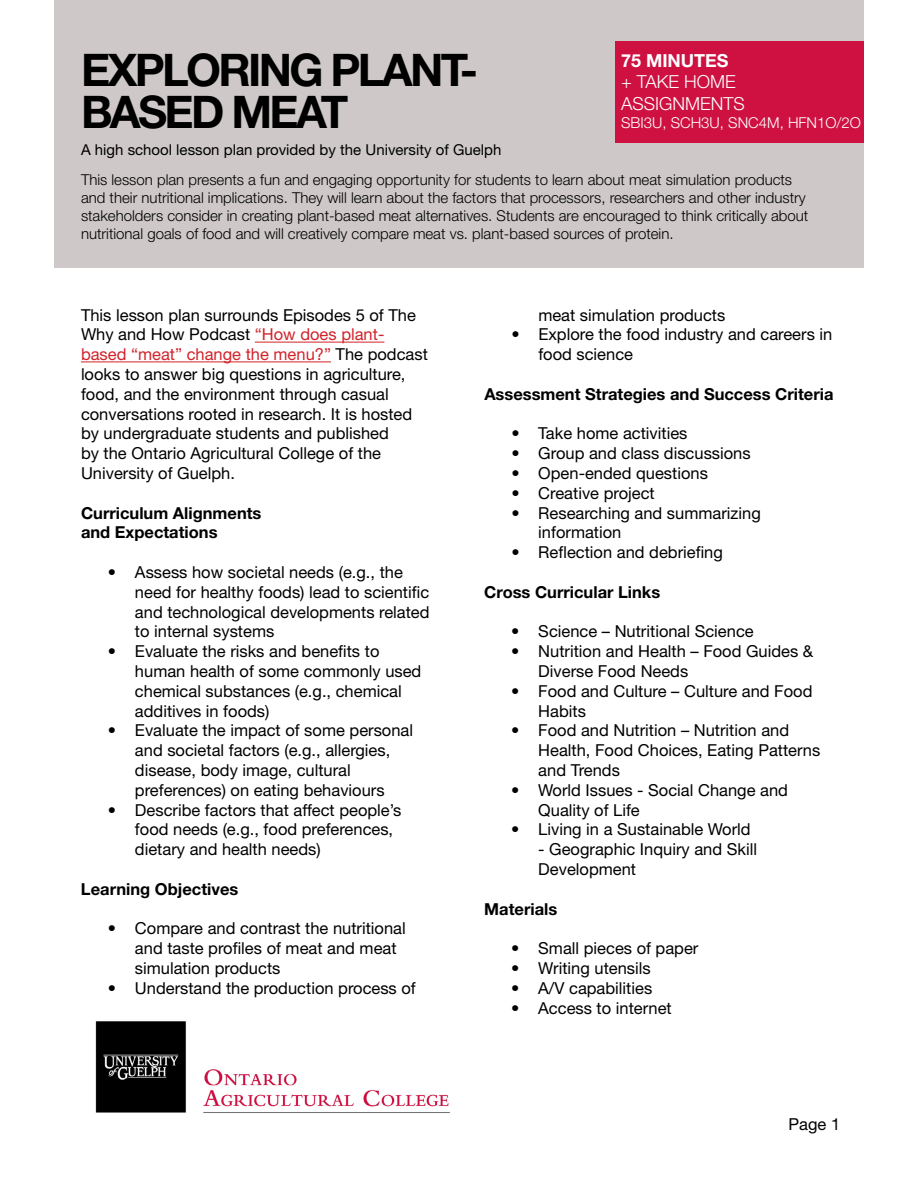
<style>
.page{position:relative;width:918px;height:1188px;background:#fff}
.page>*{position:absolute;margin:0;border:0;box-sizing:border-box;transform-origin:0 0}
.t1{font:700 45px/42px "Helvetica Neue LT Pro";letter-spacing:-.06em;color:#000}
.t2{font:300 18px/21.6px "Helvetica Neue LT Pro";color:#fff}
.t3{font:700 18px "Helvetica Neue LT Pro";color:#fff}
.t4{font:16.5px/19.8px "Helvetica Neue LT Pro";color:#000}
.t5{font:700 16.5px/19.8px "Helvetica Neue LT Pro";color:#000}
.t6{font:300 15px/18px "Helvetica Neue LT Pro";color:#000}
.t7{font:300 15px "Helvetica Neue LT Pro";color:#fff}
.s1{font-weight:400}
.s2{color:#d2232a}
</style>
<div class="page">
<div style="left:54px;top:0;width:810px;height:189px;background:#cec9c8"></div>
<div style="left:615px;top:42px;width:249px;height:101px;background:#ce1141"></div>
<div style="left:54px;top:158px;width:810px;height:110px;background:#cec9c8"></div>
<hr style="left:255px;top:342px;width:129px;height:1px;background:#d2232a">
<hr style="left:81px;top:361px;width:250px;height:1px;background:#d2232a">
<img style="left:95px;top:1021px;width:355px;height:92px">
<h1 class="t1" style="left:81px;top:48px;width:399px">EXPLORING PLANT-<br>BASED MEAT</h1>
<p class="t3" style="left:621px;top:49px;width:109px">75 MINUTES</p>
<p class="t2" style="left:621px;top:71px;width:125px">+ TAKE HOME<br>ASSIGNMENTS</p>
<p class="t7" style="left:621px;top:114px;width:242px">SBI3U, SCH3U, SNC4M, HFN1O/2O</p>
<p class="t6" style="left:81px;top:134px;width:713px;line-height:29.7px"><span class="s1">A high school lesson plan provided by the University of Guelph<br></span>This lesson plan presents a fun and engaging opportunity for students to learn about meat simulation products</p>
<p class="t6" style="left:81px;top:188px;width:729px">and their nutritional implications. They will learn about the factors that processors, researchers and other industry stakeholders consider in creating plant-based meat alternatives. Students are encouraged to think critically about nutritional goals of food and will creatively compare meat vs. plant-based sources of protein.</p>
<p class="t4" style="left:81px;top:304px;width:348px">This lesson plan surrounds Episodes 5 of The Why and How Podcast <span class="s2">“How does plant&shy;based “meat” change the menu?”</span> The podcast looks to answer big questions in agriculture, food, and the environment through casual conversations rooted in research. It is hosted by undergraduate students and published<br>by the Ontario Agricultural College of the University of Guelph.</p>
<h2 class="t5" style="left:81px;top:503px;width:182px">Curriculum Alignments and Expectations</h2>
<p class="t4" style="left:135px;top:562px;width:296px;text-indent:-27px">• Assess how societal needs (e.g., the need for healthy foods) lead to scientific and technological developments related to internal systems</p>
<p class="t4" style="left:135px;top:641px;width:288px;text-indent:-27px">• Evaluate the risks and benefits to human health of some commonly used chemical substances (e.g., chemical additives in foods)</p>
<p class="t4" style="left:135px;top:720px;width:280px;text-indent:-27px">• Evaluate the impact of some personal and societal factors (e.g., allergies, disease, body image, cultural preferences) on eating behaviours</p>
<p class="t4" style="left:135px;top:799px;width:268px;text-indent:-27px">• Describe factors that affect people’s food needs (e.g., food preferences, dietary and health needs)</p>
<h2 class="t5" style="left:81px;top:879px;width:159px">Learning Objectives</h2>
<p class="t4" style="left:135px;top:918px;width:272px;text-indent:-27px">• Compare and contrast the nutritional and taste profiles of meat and meat simulation products</p>
<p class="t4" style="left:108px;top:978px;width:309px">• Understand the production process of</p>
<p class="t4" style="left:538px;top:304px;width:189px">meat simulation products</p>
<p class="t4" style="left:538px;top:324px;width:295px;text-indent:-27px">• Explore the food industry and careers in food science</p>
<h2 class="t5" style="left:484px;top:384px;width:351px">Assessment Strategies and Success Criteria</h2>
<p class="t4" style="left:511px;top:423px;width:178px">• Take home activities</p>
<p class="t4" style="left:511px;top:443px;width:241px">• Group and class discussions</p>
<p class="t4" style="left:511px;top:463px;width:198px">• Open-ended questions</p>
<p class="t4" style="left:511px;top:483px;width:145px">• Creative project</p>
<p class="t4" style="left:538px;top:502px;width:224px;text-indent:-27px">• Researching and summarizing information</p>
<p class="t4" style="left:511px;top:542px;width:213px">• Reflection and debriefing</p>
<h2 class="t5" style="left:484px;top:582px;width:177px">Cross Curricular Links</h2>
<p class="t4" style="left:511px;top:621px;width:244px">• Science – Nutritional Science</p>
<p class="t4" style="left:538px;top:641px;width:277px;text-indent:-27px">• Nutrition and Health – Food Guides &amp;<br>Diverse Food Needs</p>
<p class="t4" style="left:538px;top:681px;width:276px;text-indent:-27px">• Food and Culture – Culture and Food<br>Habits</p>
<p class="t4" style="left:538px;top:720px;width:284px;text-indent:-27px">• Food and Nutrition – Nutrition and<br>Health, Food Choices, Eating Patterns and Trends</p>
<p class="t4" style="left:538px;top:780px;width:251px;text-indent:-27px">• World Issues - Social Change and<br>Quality of Life</p>
<p class="t4" style="left:511px;top:819px;width:241px">• Living in a Sustainable World</p>
<p class="t4" style="left:538px;top:839px;width:220px">- Geographic Inquiry and Skill<br>Development</p>
<h2 class="t5" style="left:484px;top:899px;width:74px">Materials</h2>
<p class="t4" style="left:511px;top:938px;width:189px">• Small pieces of paper</p>
<p class="t4" style="left:511px;top:958px;width:141px">• Writing utensils</p>
<p class="t4" style="left:511px;top:978px;width:142px">• A/V capabilities</p>
<p class="t4" style="left:511px;top:997px;width:162px">• Access to internet</p>
<p class="t4" style="left:789px;top:1114px;width:53px">Page 1</p>
</div>
